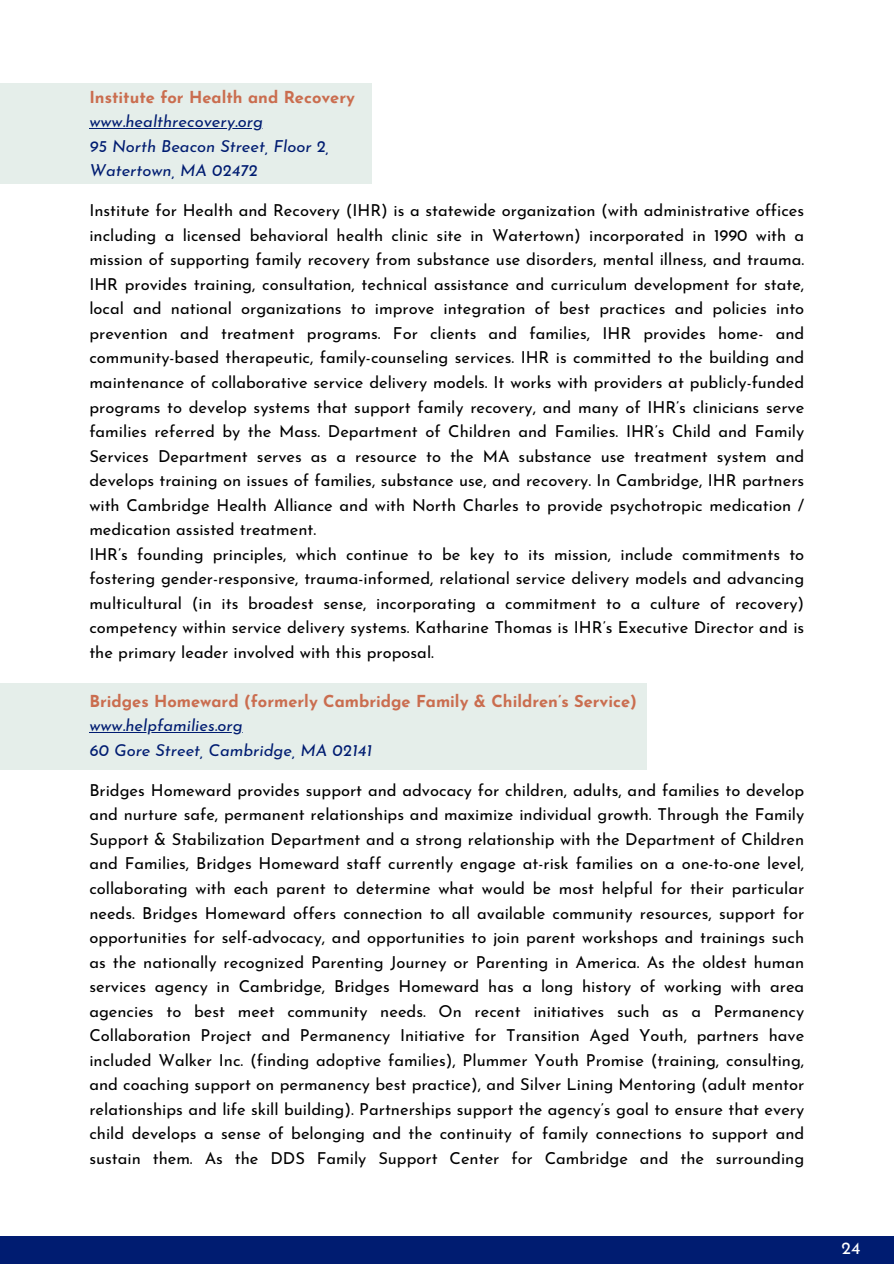
<style>
.page{position:relative;width:894px;height:1264px;background:#fff}
.page>*{position:absolute;margin:0;border:0;box-sizing:border-box;transform-origin:0 0}
.t1{font:17.4px "Josefin Sans";color:#fff}
.t2{font:16.5px/24.5px "Josefin Sans";color:#000}
.t3{font:italic 16.5px/24.5px "Josefin Sans";color:#001c71}
.t4{font:700 16.5px "Josefin Sans";color:#ca6d4f}
</style>
<div class="page">
<div style="left:0;top:83px;width:371px;height:100px;background:#e5eeea"></div>
<div style="left:0;top:683px;width:646px;height:86px;background:#e5eeea"></div>
<hr style="left:89px;top:128px;width:174px;height:1px;background:#001c71">
<hr style="left:89px;top:732px;width:154px;height:1px;background:#001c71">
<div style="left:0;top:1236px;width:893px;height:27px;background:#001c71"></div>
<p class="t4" style="left:89px;top:90px;width:267px">Institute for Health and Recovery</p>
<p class="t3" style="left:89px;top:111px;width:241px">www.healthrecovery.org<br>95 North Beacon Street, Floor 2,<br>Watertown, MA 02472</p>
<p class="t2" style="left:89px;top:200px;width:716px">Institute for Health and Recovery (IHR) is a statewide organization (with administrative offices including a licensed behavioral health clinic site in Watertown) incorporated in 1990 with a mission of supporting family recovery from substance use disorders, mental illness, and trauma.<br>IHR provides training, consultation, technical assistance and curriculum development for state, local and national organizations to improve integration of best practices and policies into prevention and treatment programs. For clients and families, IHR provides home- and community-based therapeutic, family-counseling services. IHR is committed to the building and maintenance of collaborative service delivery models. It works with providers at publicly-funded programs to develop systems that support family recovery, and many of IHR’s clinicians serve families referred by the Mass. Department of Children and Families. IHR’s Child and Family Services Department serves as a resource to the MA substance use treatment system and develops training on issues of families, substance use, and recovery. In Cambridge, IHR partners with Cambridge Health Alliance and with North Charles to provide psychotropic medication / medication assisted treatment.<br>IHR’s founding principles, which continue to be key to its mission, include commitments to fostering gender-responsive, trauma-informed, relational service delivery models and advancing multicultural (in its broadest sense, incorporating a commitment to a culture of recovery) competency within service delivery systems. Katharine Thomas is IHR’s Executive Director and is the primary leader involved with this proposal.</p>
<p class="t4" style="left:89px;top:694px;width:549px">Bridges Homeward (formerly Cambridge Family &amp; Children’s Service)</p>
<p class="t3" style="left:89px;top:714px;width:284px">www.helpfamilies.org<br>60 Gore Street, Cambridge, MA 02141</p>
<p class="t2" style="left:89px;top:779px;width:716px;text-align:justify">Bridges Homeward provides support and advocacy for children, adults, and families to develop and nurture safe, permanent relationships and maximize individual growth. Through the Family Support &amp; Stabilization Department and a strong relationship with the Department of Children and Families, Bridges Homeward staff currently engage at-risk families on a one-to-one level, collaborating with each parent to determine what would be most helpful for their particular needs. Bridges Homeward offers connection to all available community resources, support for opportunities for self-advocacy, and opportunities to join parent workshops and trainings such as the nationally recognized Parenting Journey or Parenting in America. As the oldest human services agency in Cambridge, Bridges Homeward has a long history of working with area agencies to best meet community needs. On recent initiatives such as a Permanency Collaboration Project and Permanency Initiative for Transition Aged Youth, partners have included Walker Inc. (finding adoptive families), Plummer Youth Promise (training, consulting, and coaching support on permanency best practice), and Silver Lining Mentoring (adult mentor relationships and life skill building). Partnerships support the agency’s goal to ensure that every child develops a sense of belonging and the continuity of family connections to support and sustain them. As the DDS Family Support Center for Cambridge and the surrounding</p>
<p class="t1" style="left:841px;top:1240px;width:20px">24</p>
</div>
